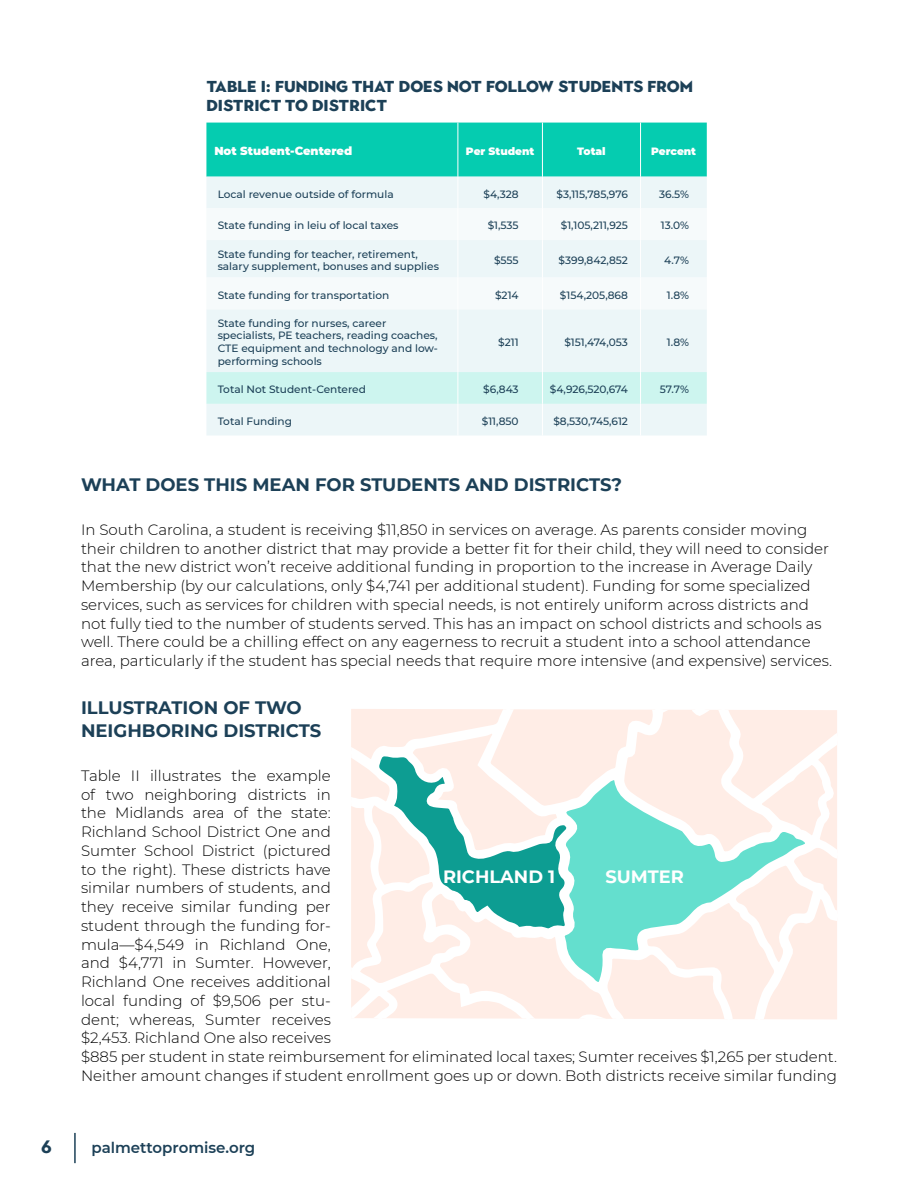
<style>
.page{position:relative;width:918px;height:1188px;background:#fff}
.page>*{position:absolute;margin:0;border:0;box-sizing:border-box;transform-origin:0 0}
.t1{font:700 18px/22.5px "Montserrat";color:#1c4057}
.t2{font:900 18px "Town 10 Display";color:#1c4057}
.t3{font:700 17.85px "Montserrat";color:#fff}
.t4{font:900 15.9px/19px "Town 10 Display";color:#1c4057}
.t5{font:300 15px/18.8px "Montserrat";color:#000}
.t6{font:600 15px "Montserrat";color:#1c4057}
.t7{font:900 11.55px "Montserrat";color:#fff}
.t8{font:500 10.5px/12.8px "Montserrat";color:#1c4057}
.t9{font:900 10.5px "Montserrat";color:#fff}
</style>
<div class="page">
<hr style="left:74px;top:1133px;width:2px;height:30px;background:#1c4057">
<div style="left:206px;top:123px;width:501px;height:54px;background:#05ccb0"></div>
<div style="left:206px;top:177px;width:501px;height:258px;background:#ecf6f8"></div>
<svg style="left:206px;top:208px;width:501px;height:101px;fill:#f6fafb"></svg>
<div style="left:206px;top:372px;width:501px;height:32px;background:#cdf5ef"></div>
<hr style="left:458px;top:123px;width:1px;height:54px;background:#fff">
<hr style="left:542px;top:123px;width:1px;height:54px;background:#fff">
<hr style="left:640px;top:123px;width:1px;height:54px;background:#fff">
<hr style="left:458px;top:177px;width:1px;height:31px;background:#fff">
<hr style="left:542px;top:177px;width:1px;height:31px;background:#fff">
<hr style="left:640px;top:177px;width:1px;height:31px;background:#fff">
<hr style="left:458px;top:208px;width:1px;height:32px;background:#fff">
<hr style="left:542px;top:208px;width:1px;height:32px;background:#fff">
<hr style="left:640px;top:208px;width:1px;height:32px;background:#fff">
<hr style="left:458px;top:240px;width:1px;height:38px;background:#fff">
<hr style="left:542px;top:240px;width:1px;height:38px;background:#fff">
<hr style="left:640px;top:240px;width:1px;height:38px;background:#fff">
<hr style="left:458px;top:278px;width:1px;height:31px;background:#fff">
<hr style="left:542px;top:278px;width:1px;height:31px;background:#fff">
<hr style="left:640px;top:278px;width:1px;height:31px;background:#fff">
<hr style="left:458px;top:309px;width:1px;height:63px;background:#fff">
<hr style="left:542px;top:309px;width:1px;height:63px;background:#fff">
<hr style="left:640px;top:309px;width:1px;height:63px;background:#fff">
<hr style="left:458px;top:372px;width:1px;height:32px;background:#fff">
<hr style="left:542px;top:372px;width:1px;height:32px;background:#fff">
<hr style="left:640px;top:372px;width:1px;height:32px;background:#fff">
<hr style="left:458px;top:404px;width:1px;height:32px;background:#fff">
<hr style="left:542px;top:404px;width:1px;height:32px;background:#fff">
<hr style="left:640px;top:404px;width:1px;height:32px;background:#fff">
<svg style="left:351px;top:709px;width:486px;height:310px"></svg>
<p class="t4" style="left:206px;top:78px;width:488px">TABLE I: FUNDING THAT DOES NOT FOLLOW STUDENTS FROM<br>DISTRICT TO DISTRICT</p>
<p class="t7" style="left:214px;top:142px;width:139px">Not Student-Centered</p>
<p class="t9" style="left:466px;top:143px;width:70px">Per Student</p>
<p class="t9" style="left:577px;top:143px;width:30px">Total</p>
<p class="t9" style="left:651px;top:143px;width:47px">Percent</p>
<p class="t8" style="left:218px;top:187px;width:178px">Local revenue outside of formula</p>
<p class="t8" style="left:483px;top:187px;width:37px">$4,328</p>
<p class="t8" style="left:557px;top:187px;width:73px">$3,115,785,976</p>
<p class="t8" style="left:659px;top:187px;width:31px">36.5%</p>
<p class="t8" style="left:218px;top:219px;width:182px">State funding in leiu of local taxes</p>
<p class="t8" style="left:488px;top:219px;width:32px">$1,535</p>
<p class="t8" style="left:561px;top:219px;width:69px">$1,105,211,925</p>
<p class="t8" style="left:661px;top:219px;width:30px">13.0%</p>
<p class="t8" style="left:218px;top:247px;width:223px">State funding for teacher, retirement, salary supplement, bonuses and supplies</p>
<p class="t8" style="left:494px;top:253px;width:26px">$555</p>
<p class="t8" style="left:559px;top:253px;width:71px">$399,842,852</p>
<p class="t8" style="left:664px;top:253px;width:26px">4.7%</p>
<p class="t8" style="left:218px;top:288px;width:173px">State funding for transportation</p>
<p class="t8" style="left:495px;top:288px;width:25px">$214</p>
<p class="t8" style="left:560px;top:288px;width:70px">$154,205,868</p>
<p class="t8" style="left:667px;top:288px;width:24px">1.8%</p>
<p class="t8" style="left:218px;top:316px;width:222px">State funding for nurses, career specialists, PE teachers, reading coaches, CTE equipment and technology and low&shy;performing schools</p>
<p class="t8" style="left:498px;top:335px;width:22px">$211</p>
<p class="t8" style="left:564px;top:335px;width:65px">$151,474,053</p>
<p class="t8" style="left:667px;top:335px;width:24px">1.8%</p>
<p class="t8" style="left:218px;top:383px;width:150px">Total Not Student-Centered</p>
<p class="t8" style="left:483px;top:383px;width:37px">$6,843</p>
<p class="t8" style="left:550px;top:383px;width:80px">$4,926,520,674</p>
<p class="t8" style="left:660px;top:383px;width:31px">57.7%</p>
<p class="t8" style="left:218px;top:414px;width:76px">Total Funding</p>
<p class="t8" style="left:482px;top:414px;width:38px">$11,850</p>
<p class="t8" style="left:553px;top:414px;width:76px">$8,530,745,612</p>
<p class="t1" style="left:81px;top:472px;width:542px">WHAT DOES THIS MEAN FOR STUDENTS AND DISTRICTS?</p>
<p class="t5" style="left:81px;top:520px;width:753px">In South Carolina, a student is receiving $11,850 in services on average. As parents consider moving their children to another district that may provide a better fit for their child, they will need to consider that the new district won’t receive additional funding in proportion to the increase in Average Daily Membership (by our calculations, only $4,741 per additional student). Funding for some specialized services, such as services for children with special needs, is not entirely uniform across districts and not fully tied to the number of students served. This has an impact on school districts and schools as well. There could be a chilling effect on any eagerness to recruit a student into a school attendance area, particularly if the student has special needs that require more intensive (and expensive) services.</p>
<p class="t1" style="left:81px;top:695px;width:242px">ILLUSTRATION OF TWO<br>NEIGHBORING DISTRICTS</p>
<p class="t5" style="left:81px;top:766px;width:758px">Table II illustrates the example<br>of two neighboring districts in<br>the Midlands area of the state:<br>Richland School District One and<br>Sumter School District (pictured<br>to the right). These districts have<br>similar numbers of students, and<br>they receive similar funding per<br>student through the funding for-<br>mula—$4,549 in Richland One,<br>and $4,771 in Sumter. However,<br>Richland One receives additional<br>local funding of $9,506 per stu-<br>dent; whereas, Sumter receives<br>$2,453. Richland One also receives<br>$885 per student in state reimbursement for eliminated local taxes; Sumter receives $1,265 per student.<br>Neither amount changes if student enrollment goes up or down. Both districts receive similar funding</p>
<p class="t3" style="left:443px;top:864px;width:114px">RICHLAND 1</p>
<p class="t3" style="left:605px;top:864px;width:80px">SUMTER</p>
<p class="t2" style="left:41px;top:1136px;width:12px">6</p>
<p class="t6" style="left:92px;top:1137px;width:165px">palmettopromise.org</p>
</div>
